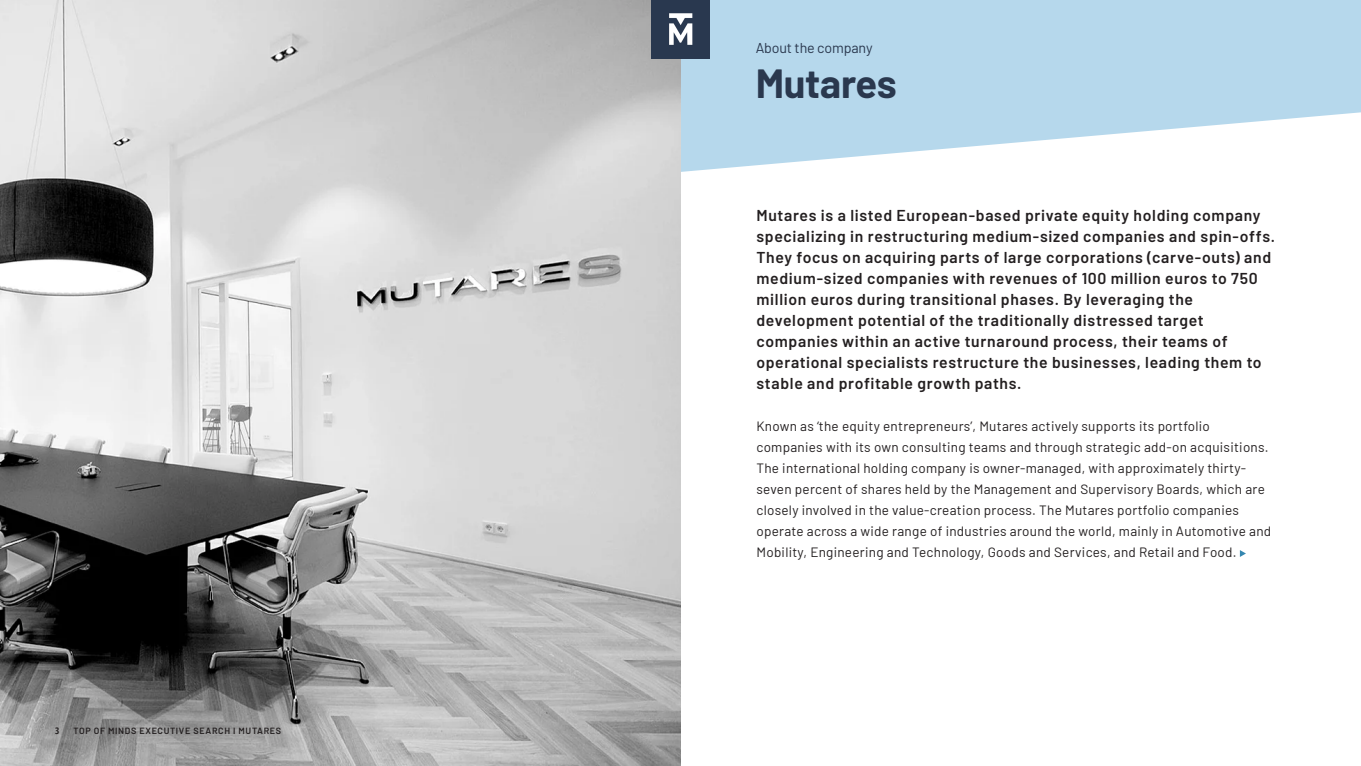
<style>
.page{position:relative;width:1361px;height:766px;background:#fff}
.page>*{position:absolute;margin:0;border:0;box-sizing:border-box;transform-origin:0 0}
.Page_header_kopie{font:700 39.75px "Barlow";letter-spacing:-.01em;color:#2a384e}
.t1{font:600 15.75px/21px "Barlow";letter-spacing:.04em;color:#231f20}
.t2{font:14.25px "Barlow";letter-spacing:-.01em;color:#2a384e}
.t3{font:13.5px/21px "Barlow";letter-spacing:.02em;color:#231f20}
.t4{font:600 9px "Barlow";letter-spacing:.07em;color:#231f20}
.t5{font:700 condensed 9px "Open Sans";color:#231f20}
</style>
<div class="page">
<svg style="left:680px;top:0;width:681px;height:231px;fill:#b6d8ec"></svg>
<img style="left:0;top:0;width:680px;height:765px">
<svg style="left:1240px;top:550px;width:6px;height:6px"></svg>
<img style="left:651px;top:0;width:58px;height:58px">
<p class="t5" style="left:55px;top:724px;width:6px">3</p>
<p class="t4" style="left:73px;top:724px;width:209px">TOP OF MINDS EXECUTIVE SEARCH I MUTARES</p>
<p class="t2" style="left:755px;top:37px;width:118px">About the company</p>
<p class="Page_header_kopie" style="left:755px;top:54px;width:143px">Mutares</p>
<p class="t1" style="left:756px;top:203px;width:520px">Mutares is a listed European-based private equity holding company specializing in restructuring medium-sized companies and spin-offs.<br>They focus on acquiring parts of large corporations (carve-outs) and medium-sized companies with revenues of 100 million euros to 750 million euros during transitional phases. By leveraging the development potential of the traditionally distressed target companies within an active turnaround process, their teams of operational specialists restructure the businesses, leading them to stable and profitable growth paths.</p>
<p class="t3" style="left:756px;top:414px;width:516px">Known as ‘the equity entrepreneurs’, Mutares actively supports its portfolio companies with its own consulting teams and through strategic add-on acquisitions.<br>The international holding company is owner-managed, with approximately thirty&shy;seven percent of shares held by the Management and Supervisory Boards, which are closely involved in the value-creation process. The Mutares portfolio companies operate across a wide range of industries around the world, mainly in Automotive and Mobility, Engineering and Technology, Goods and Services, and Retail and Food.</p>
</div>
